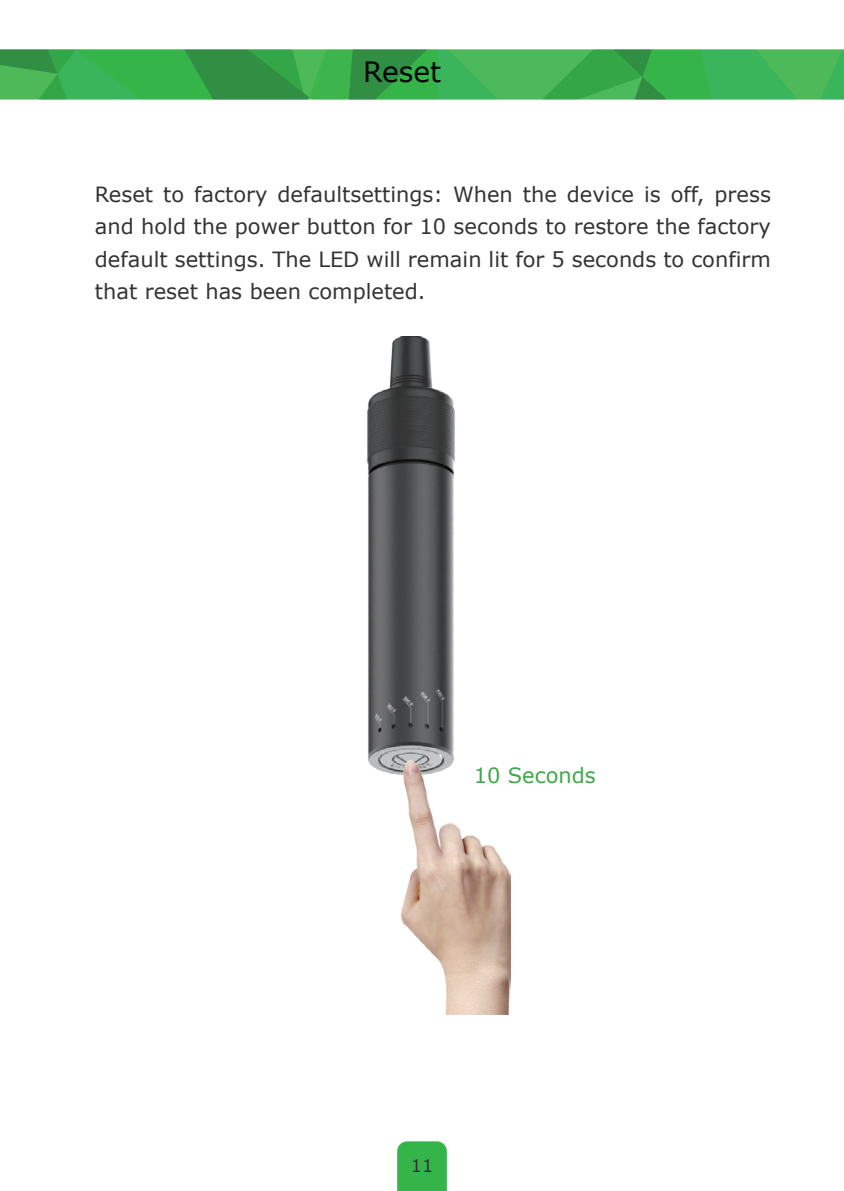
<style>
.page{position:relative;width:844px;height:1191px;background:#fff}
.page>*{position:absolute;margin:0;border:0;box-sizing:border-box;transform-origin:0 0}
.t1{font:28px "Verdana";color:#030303}
.t2{font:21px/32.2px "Verdana";color:#333334;text-align:justify}
.t3{font:21px "Verdana";color:#3ea84a}
.t4{font:17.5px "Verdana";color:#333334}
</style>
<div class="page">
<img style="left:367px;top:336px;width:144px;height:643px">
<svg style="left:0;top:50px;width:843px;height:49px;background:#3bac4f"></svg>
<div style="left:397px;top:1141px;width:49px;height:50px;background:#35b44a"></div>
<img style="left:399px;top:760px;width:111px;height:254px">
<h1 class="t1" style="left:363px;top:53px;width:79px">Reset</h1>
<p class="t2" style="left:95px;top:178px;width:677px">Reset to factory defaultsettings: When the device is off, press and hold the power button for 10 seconds to restore the factory default settings. The LED will remain lit for 5 seconds to confirm that reset has been completed.</p>
<p class="t3" style="left:473px;top:761px;width:123px">10 Seconds</p>
<p class="t4" style="left:411px;top:1153px;width:24px">11</p>
</div>
